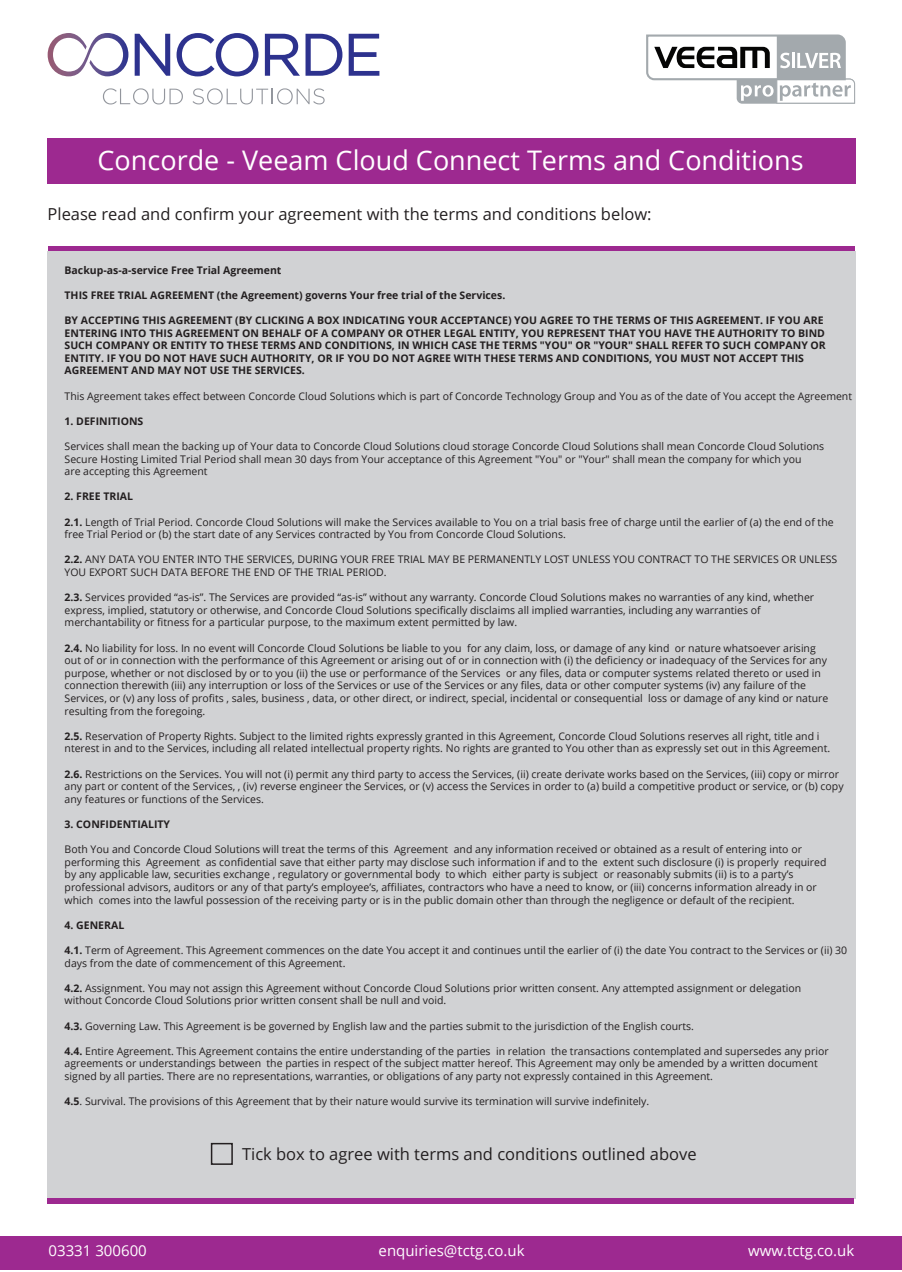
<style>
.page{position:relative;width:902px;height:1272px;background:#fff}
.page>*{position:absolute;margin:0;border:0;box-sizing:border-box;transform-origin:0 0}
.t1{font:27px "Open Sans";color:#fff}
.t2{font:16.5px "Open Sans";color:#231f20}
.t3{font:15px "Open Sans";color:#fff}
.t4{font:10.5px/12.6px "Open Sans";color:#231f20}
.t5{font:700 10.5px/12.6px "Open Sans";color:#231f20}
.s1{font-weight:700}
</style>
<div class="page">
<div style="left:47px;top:138px;width:808px;height:45px;background:#9d2990"></div>
<div style="left:49px;top:247px;width:806px;height:5px;background:#9d2990"></div>
<div style="left:47px;top:252px;width:808px;height:947px;background:#d1d2d4"></div>
<div style="left:211px;top:1143px;width:22px;height:22px;border:2px solid #231f20"></div>
<div style="left:0;top:1236px;width:901px;height:33px;background:#9d2990"></div>
<hr style="left:47px;top:1199px;width:807px;height:4px;background:#9d2990">
<svg style="left:646px;top:35px;width:209px;height:69px"></svg>
<svg style="left:135px;top:34px;width:35px;height:42px"></svg>
<svg style="left:177px;top:33px;width:82px;height:43px"></svg>
<svg style="left:265px;top:34px;width:77px;height:42px"></svg>
<svg style="left:349px;top:34px;width:30px;height:42px"></svg>
<svg style="left:103px;top:88px;width:80px;height:16px"></svg>
<svg style="left:193px;top:88px;width:132px;height:16px"></svg>
<svg style="left:48px;top:33px;width:80px;height:43px"></svg>
<h1 class="t1" style="left:98px;top:141px;width:708px">Concorde - Veeam Cloud Connect Terms and Conditions</h1>
<h2 class="t2" style="left:48px;top:202px;width:606px">Please read and confirm your agreement with the terms and conditions below:</h2>
<p class="t5" style="left:65px;top:263px;width:218px">Backup-as-a-service Free Trial Agreement</p>
<p class="t5" style="left:65px;top:288px;width:442px">THIS FREE TRIAL AGREEMENT (the Agreement) governs Your free trial of the Services.</p>
<p class="t5" style="left:65px;top:314px;width:763px">BY ACCEPTING THIS AGREEMENT (BY CLICKING A BOX INDICATING YOUR ACCEPTANCE) YOU AGREE TO THE TERMS OF THIS AGREEMENT. IF YOU ARE ENTERING INTO THIS AGREEMENT ON BEHALF OF A COMPANY OR OTHER LEGAL ENTITY, YOU REPRESENT THAT YOU HAVE THE AUTHORITY TO BIND SUCH COMPANY OR ENTITY TO THESE TERMS AND CONDITIONS, IN WHICH CASE THE TERMS "YOU" OR "YOUR" SHALL REFER TO SUCH COMPANY OR ENTITY. IF YOU DO NOT HAVE SUCH AUTHORITY, OR IF YOU DO NOT AGREE WITH THESE TERMS AND CONDITIONS, YOU MUST NOT ACCEPT THIS AGREEMENT AND MAY NOT USE THE SERVICES.</p>
<p class="t4" style="left:65px;top:389px;width:789px">This Agreement takes effect between Concorde Cloud Solutions which is part of Concorde Technology Group and You as of the date of You accept the Agreement</p>
<p class="t5" style="left:65px;top:414px;width:80px">1. DEFINITIONS</p>
<p class="t4" style="left:65px;top:440px;width:761px">Services shall mean the backing up of Your data to Concorde Cloud Solutions cloud storage Concorde Cloud Solutions shall mean Concorde Cloud Solutions<br>Secure Hosting Limited Trial Period shall mean 30 days from Your acceptance of this Agreement "You" or "Your" shall mean the company for which you<br>are accepting this Agreement</p>
<p class="t5" style="left:65px;top:490px;width:70px">2. FREE TRIAL</p>
<p class="t4" style="left:65px;top:515px;width:771px"><span class="s1">2.1.</span> Length of Trial Period. Concorde Cloud Solutions will make the Services available to You on a trial basis free of charge until the earlier of (a) the end of the free Trial Period or (b) the start date of any Services contracted by You from Concorde Cloud Solutions.</p>
<p class="t4" style="left:65px;top:553px;width:774px"><span class="s1">2.2.</span> ANY DATA YOU ENTER INTO THE SERVICES, DURING YOUR FREE TRIAL MAY BE PERMANENTLY LOST UNLESS YOU CONTRACT TO THE SERVICES OR UNLESS<br>YOU EXPORT SUCH DATA BEFORE THE END OF THE TRIAL PERIOD.</p>
<p class="t4" style="left:65px;top:591px;width:751px"><span class="s1">2.3.</span> Services provided “as-is”. The Services are provided “as-is” without any warranty. Concorde Cloud Solutions makes no warranties of any kind, whether express, implied, statutory or otherwise, and Concorde Cloud Solutions specifically disclaims all implied warranties, including any warranties of merchantability or fitness for a particular purpose, to the maximum extent permitted by law.</p>
<p class="t4" style="left:65px;top:641px;width:765px"><span class="s1">2.4.</span> No liability for loss. In no event will Concorde Cloud Solutions be liable to you for any claim, loss, or damage of any kind or nature whatsoever arising out of or in connection with the performance of this Agreement or arising out of or in connection with (i) the deficiency or inadequacy of the Services for any purpose, whether or not disclosed by or to you (ii) the use or performance of the Services or any files, data or computer systems related thereto or used in connection therewith (iii) any interruption or loss of the Services or use of the Services or any files, data or other computer systems (iv) any failure of the Services, or (v) any loss of profits , sales, business , data, or other direct, or indirect, special, incidental or consequential loss or damage of any kind or nature resulting from the foregoing.</p>
<p class="t4" style="left:65px;top:729px;width:767px"><span class="s1">2.5.</span> Reservation of Property Rights. Subject to the limited rights expressly granted in this Agreement, Concorde Cloud Solutions reserves all right, title and i nterest in and to the Services, including all related intellectual property rights. No rights are granted to You other than as expressly set out in this Agreement.</p>
<p class="t4" style="left:65px;top:767px;width:781px"><span class="s1">2.6.</span> Restrictions on the Services. You will not (i) permit any third party to access the Services, (ii) create derivate works based on the Services, (iii) copy or mirror any part or content of the Services, , (iv) reverse engineer the Services, or (v) access the Services in order to (a) build a competitive product or service, or (b) copy any features or functions of the Services.</p>
<p class="t5" style="left:65px;top:818px;width:107px">3. CONFIDENTIALITY</p>
<p class="t4" style="left:65px;top:843px;width:763px">Both You and Concorde Cloud Solutions will treat the terms of this Agreement and any information received or obtained as a result of entering into or performing this Agreement as confidential save that either party may disclose such information if and to the extent such disclosure (i) is properly required by any applicable law, securities exchange , regulatory or governmental body to which either party is subject or reasonably submits (ii) is to a party’s professional advisors, auditors or any of that party’s employee’s, affiliates, contractors who have a need to know, or (iii) concerns information already in or which comes into the lawful possession of the receiving party or is in the public domain other than through the negligence or default of the recipient.</p>
<p class="t5" style="left:65px;top:918px;width:61px">4. GENERAL</p>
<p class="t4" style="left:65px;top:944px;width:784px"><span class="s1">4.1.</span> Term of Agreement. This Agreement commences on the date You accept it and continues until the earlier of (i) the date You contract to the Services or (ii) 30 days from the date of commencement of this Agreement.</p>
<p class="t4" style="left:65px;top:981px;width:738px"><span class="s1">4.2.</span> Assignment. You may not assign this Agreement without Concorde Cloud Solutions prior written consent. Any attempted assignment or delegation without Concorde Cloud Solutions prior written consent shall be null and void.</p>
<p class="t4" style="left:65px;top:1019px;width:631px"><span class="s1">4.3.</span> Governing Law. This Agreement is be governed by English law and the parties submit to the jurisdiction of the English courts.</p>
<p class="t4" style="left:65px;top:1044px;width:766px"><span class="s1">4.4.</span> Entire Agreement. This Agreement contains the entire understanding of the parties in relation the transactions contemplated and supersedes any prior agreements or understandings between the parties in respect of the subject matter hereof. This Agreement may only be amended by a written document signed by all parties. There are no representations, warranties, or obligations of any party not expressly contained in this Agreement.</p>
<p class="t4" style="left:65px;top:1095px;width:586px"><span class="s1">4.5</span>. Survival. The provisions of this Agreement that by their nature would survive its termination will survive indefinitely.</p>
<h2 class="t2" style="left:242px;top:1142px;width:456px">Tick box to agree with terms and conditions outlined above</h2>
<h3 class="t3" style="left:49px;top:1240px;width:100px">03331 300600</h3>
<h3 class="t3" style="left:379px;top:1240px;width:148px">enquiries@tctg.co.uk</h3>
<h3 class="t3" style="left:748px;top:1240px;width:108px">www.tctg.co.uk</h3>
</div>
